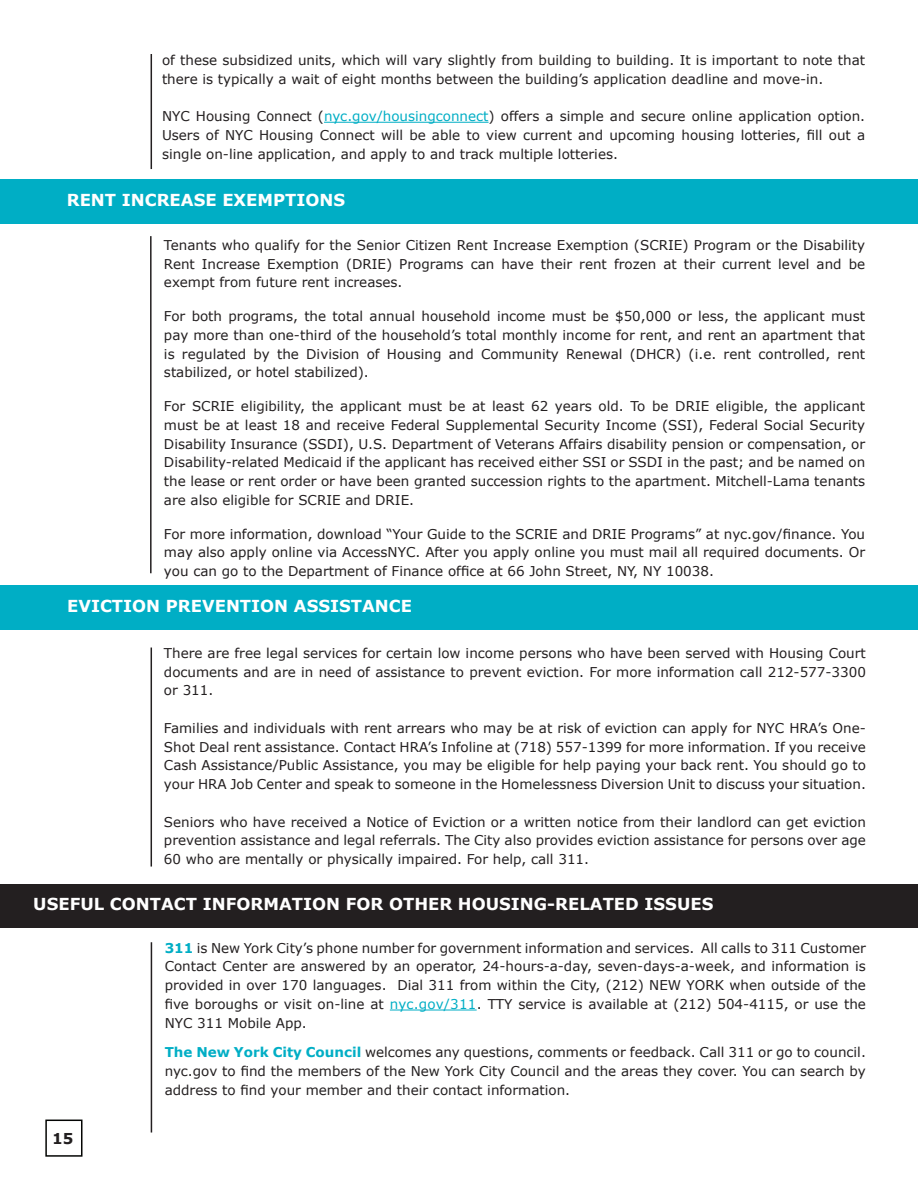
<style>
.page{position:relative;width:918px;height:1188px;background:#fff}
.page>*{position:absolute;margin:0;border:0;box-sizing:border-box;transform-origin:0 0}
.Heading_2{font:700 16.5px "Verdana";color:#fff}
.Page_Number{font:700 15px "Verdana";color:#231f20}
.Body_Text{font:13.5px/18.8px "Verdana";color:#231f20;text-align:justify}
.Bullet_List{font:13.5px/18.8px "Verdana";color:#231f20;text-align:justify}
.s1{color:#00aec5}
.s2{font-weight:700;color:#00aec5}
</style>
<div class="page">
<hr style="left:390px;top:1010px;width:87px;height:1px;background:#00aec5">
<div style="left:45px;top:1120px;width:37px;height:37px;background:#fff;border:2px solid #040503"></div>
<div style="left:0;top:884px;width:918px;height:43px;background:#231f20"></div>
<hr style="left:150px;top:236px;width:2px;height:337px;background:#231f20">
<hr style="left:151px;top:54px;width:1px;height:115px;background:#231f20">
<hr style="left:151px;top:648px;width:1px;height:219px;background:#231f20">
<hr style="left:151px;top:942px;width:1px;height:191px;background:#231f20">
<div style="left:0;top:179px;width:918px;height:45px;background:#00aec5"></div>
<div style="left:0;top:585px;width:918px;height:45px;background:#00aec5"></div>
<hr style="left:324px;top:122px;width:165px;height:1px;background:#00aec5">
<p class="Body_Text" style="left:162px;top:50px;width:705px">of these subsidized units, which will vary slightly from building to building. It is important to note that there is typically a wait of eight months between the building’s application deadline and move-in.</p>
<p class="Body_Text" style="left:162px;top:107px;width:705px">NYC Housing Connect (<span class="s1">nyc.gov/housingconnect</span>) offers a simple and secure online application option.<br>Users of NYC Housing Connect will be able to view current and upcoming housing lotteries, fill out a single on-line application, and apply to and track multiple lotteries.</p>
<p class="Heading_2" style="left:67px;top:188px;width:280px">RENT INCREASE EXEMPTIONS</p>
<p class="Body_Text" style="left:164px;top:235px;width:703px">Tenants who qualify for the Senior Citizen Rent Increase Exemption (SCRIE) Program or the Disability Rent Increase Exemption (DRIE) Programs can have their rent frozen at their current level and be exempt from future rent increases.</p>
<p class="Body_Text" style="left:164px;top:307px;width:703px">For both programs, the total annual household income must be $50,000 or less, the applicant must pay more than one-third of the household’s total monthly income for rent, and rent an apartment that is regulated by the Division of Housing and Community Renewal (DHCR) (i.e. rent controlled, rent stabilized, or hotel stabilized).</p>
<p class="Body_Text" style="left:164px;top:397px;width:703px">For SCRIE eligibility, the applicant must be at least 62 years old. To be DRIE eligible, the applicant must be at least 18 and receive Federal Supplemental Security Income (SSI), Federal Social Security Disability Insurance (SSDI), U.S. Department of Veterans Affairs disability pension or compensation, or Disability-related Medicaid if the applicant has received either SSI or SSDI in the past; and be named on the lease or rent order or have been granted succession rights to the apartment. Mitchell-Lama tenants are also eligible for SCRIE and DRIE.</p>
<p class="Body_Text" style="left:164px;top:524px;width:703px">For more information, download “Your Guide to the SCRIE and DRIE Programs” at nyc.gov/finance. You may also apply online via AccessNYC. After you apply online you must mail all required documents. Or you can go to the Department of Finance office at 66 John Street, NY, NY 10038.</p>
<p class="Heading_2" style="left:67px;top:595px;width:346px">EVICTION PREVENTION ASSISTANCE</p>
<p class="Body_Text" style="left:164px;top:643px;width:703px">There are free legal services for certain low income persons who have been served with Housing Court documents and are in need of assistance to prevent eviction. For more information call 212-577-3300 or 311.</p>
<p class="Body_Text" style="left:164px;top:718px;width:703px">Families and individuals with rent arrears who may be at risk of eviction can apply for NYC HRA’s One-Shot Deal rent assistance. Contact HRA’s Infoline at (718) 557-1399 for more information. If you receive Cash Assistance/Public Assistance, you may be eligible for help paying your back rent. You should go to your HRA Job Center and speak to someone in the Homelessness Diversion Unit to discuss your situation.</p>
<p class="Body_Text" style="left:164px;top:812px;width:703px">Seniors who have received a Notice of Eviction or a written notice from their landlord can get eviction prevention assistance and legal referrals. The City also provides eviction assistance for persons over age 60 who are mentally or physically impaired. For help, call 311.</p>
<p class="Heading_2" style="left:33px;top:892px;width:682px">USEFUL CONTACT INFORMATION FOR OTHER HOUSING-RELATED ISSUES</p>
<p class="Body_Text" style="left:165px;top:938px;width:703px"><span class="s2">311</span> is New York City’s phone number for government information and services. All calls to 311 Customer Contact Center are answered by an operator, 24-hours-a-day, seven-days-a-week, and information is provided in over 170 languages. Dial 311 from within the City, (212) NEW YORK when outside of the five boroughs or visit on-line at <span class="s1">nyc.gov/311</span>. TTY service is available at (212) 504-4115, or use the NYC 311 Mobile App.</p>
<p class="Page_Number" style="left:52px;top:1128px;width:23px">15</p>
<p class="Bullet_List" style="left:165px;top:1043px;width:703px"><span class="s2">The New York City Council</span> welcomes any questions, comments or feedback. Call 311 or go to council. nyc.gov to find the members of the New York City Council and the areas they cover. You can search by address to find your member and their contact information.</p>
</div>
